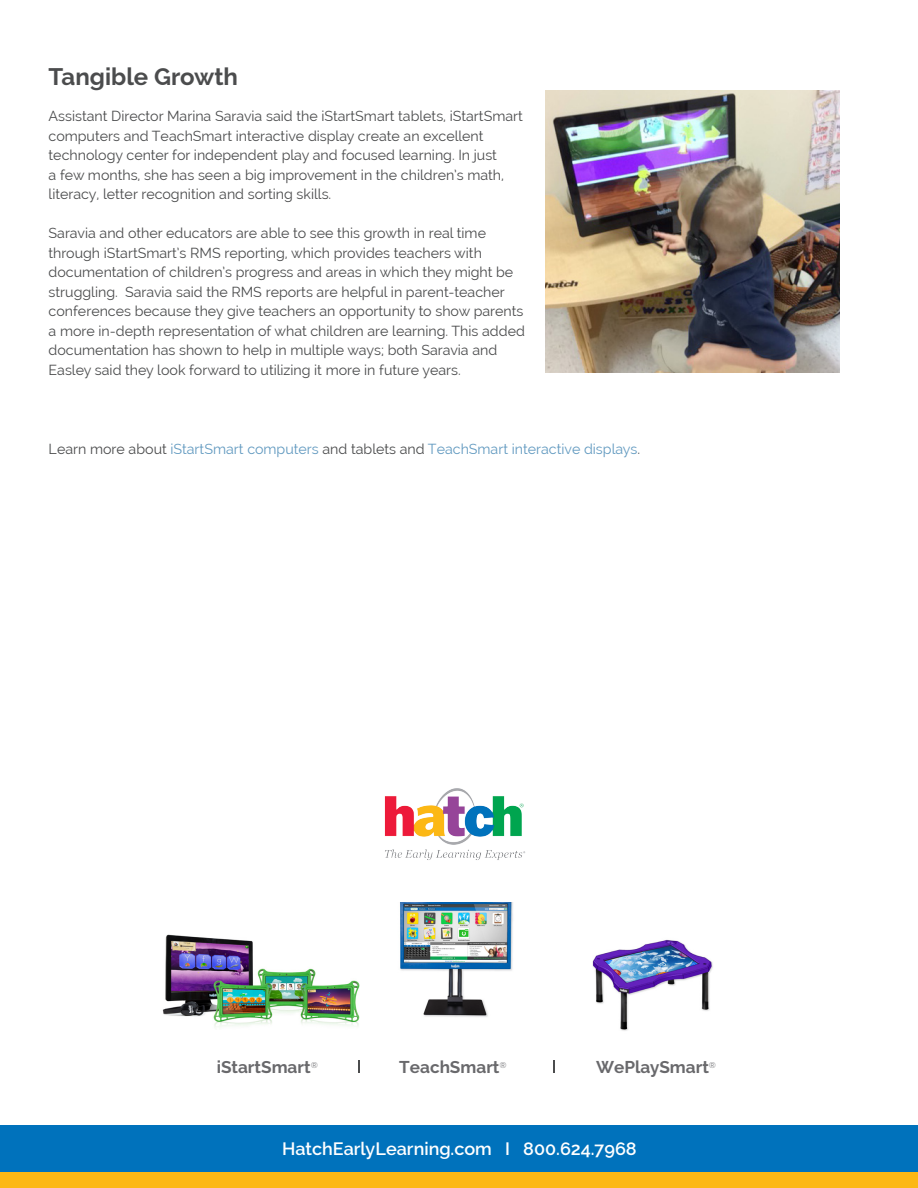
<style>
.page{position:relative;width:918px;height:1188px;background:#fff}
.page>*{position:absolute;margin:0;border:0;box-sizing:border-box;transform-origin:0 0}
.header_1{font:700 24px "Raleway";color:#4b4c4d}
.t1{font:600 18px "Raleway";color:#fff}
.header_1-2{font:700 17.1px "Raleway";color:#69696c}
.header_1-3{font:14.25px/19.5px "Raleway";color:#4b4c4d}
.header_1-4{font:14.25px "Raleway";color:#629ac0}
.s1{color:#4b4c4d}
</style>
<div class="page">
<div style="left:0;top:1125px;width:918px;height:63px;background:#0072bc"></div>
<div style="left:0;top:1172px;width:918px;height:16px;background:#fcb814"></div>
<img style="left:384px;top:788px;width:141px;height:72px">
<img style="left:162px;top:934px;width:198px;height:93px">
<img style="left:400px;top:902px;width:113px;height:115px">
<img style="left:592px;top:939px;width:121px;height:92px">
<svg style="left:359px;top:1060px;width:1px;height:13px"></svg>
<svg style="left:553px;top:1060px;width:2px;height:13px"></svg>
<img style="left:545px;top:90px;width:294px;height:282px">
<p class="header_1" style="left:49px;top:63px;width:191px">Tangible Growth</p>
<p class="header_1-3" style="left:49px;top:106px;width:476px">Assistant Director Marina Saravia said the iStartSmart tablets, iStartSmart computers and TeachSmart interactive display create an excellent technology center for independent play and focused learning. In just<br>a few months, she has seen a big improvement in the children’s math, literacy, letter recognition and sorting skills.</p>
<p class="header_1-3" style="left:49px;top:223px;width:478px">Saravia and other educators are able to see this growth in real time through iStartSmart’s RMS reporting, which provides teachers with documentation of children’s progress and areas in which they might be struggling. Saravia said the RMS reports are helpful in parent-teacher conferences because they give teachers an opportunity to show parents a more in-depth representation of what children are learning. This added documentation has shown to help in multiple ways; both Saravia and Easley said they look forward to utilizing it more in future years.</p>
<p class="header_1-4" style="left:49px;top:441px;width:593px"><span class="s1">Learn more about</span> iStartSmart computers <span class="s1">and tablets and</span> TeachSmart interactive displays<span class="s1">.</span></p>
<p class="header_1-2" style="left:217px;top:1057px;width:102px">iStartSmart<sup>®</sup></p>
<p class="header_1-2" style="left:399px;top:1057px;width:109px">TeachSmart<sup>®</sup></p>
<p class="header_1-2" style="left:596px;top:1057px;width:121px">WePlaySmart<sup>®</sup></p>
<p class="t1" style="left:282px;top:1139px;width:356px">HatchEarlyLearning.com I 800.624.7968</p>
</div>
